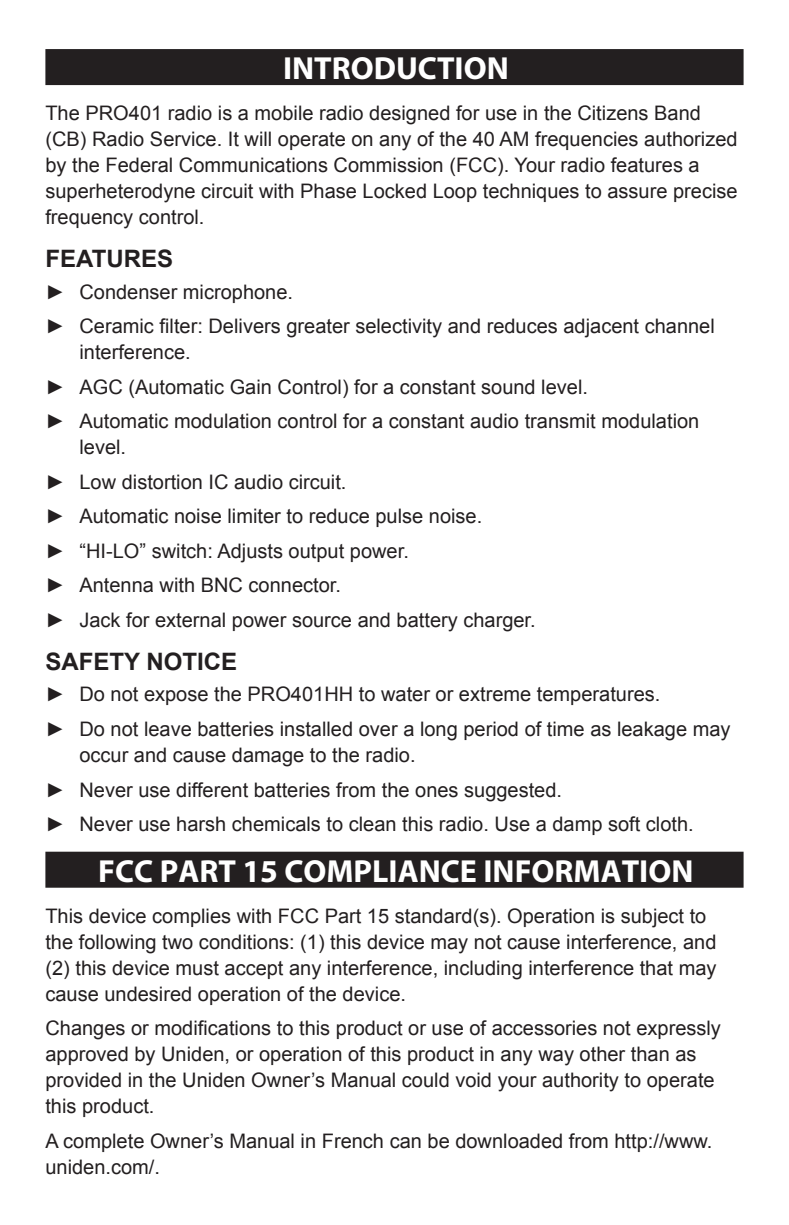
<style>
.page{position:relative;width:789px;height:1225px;background:#fff}
.page>*{position:absolute;margin:0;border:0;box-sizing:border-box;transform-origin:0 0}
.t1{font:700 32px "Myriad Pro";color:#fff}
.t2{font:700 24px "Arial";color:#231f20}
.t3{font:20px/26px "Arial";color:#231f20}
</style>
<div class="page">
<div style="left:45px;top:49px;width:698px;height:36px;background:#231f20"></div>
<div style="left:45px;top:851px;width:698px;height:36px;background:#231f20"></div>
<h1 class="t1" style="left:283px;top:47px;width:227px">INTRODUCTION</h1>
<p class="t3" style="left:45px;top:100px;width:693px">The PRO401 radio is a mobile radio designed for use in the Citizens Band (CB) Radio Service. It will operate on any of the 40 AM frequencies authorized by the Federal Communications Commission (FCC). Your radio features a superheterodyne circuit with Phase Locked Loop techniques to assure precise frequency control.</p>
<p class="t2" style="left:45px;top:242px;width:129px">FEATURES</p>
<p class="t3" style="left:45px;top:275px;width:670px;line-height:34.4px">► Condenser microphone.<br>► Ceramic filter: Delivers greater selectivity and reduces adjacent channel</p>
<p class="t3" style="left:45px;top:335px;width:655px;line-height:34.4px;text-indent:34px">interference.<br>► AGC (Automatic Gain Control) for a constant sound level.<br>► Automatic modulation control for a constant audio transmit modulation</p>
<p class="t3" style="left:45px;top:430px;width:491px;line-height:34.4px;text-indent:34px">level.<br>► Low distortion IC audio circuit.<br>► Automatic noise limiter to reduce pulse noise.<br>► “HI-LO” switch: Adjusts output power.<br>► Antenna with BNC connector.<br>► Jack for external power source and battery charger.</p>
<p class="t2" style="left:45px;top:645px;width:193px">SAF ETY NOTIC E</p>
<p class="t3" style="left:45px;top:677px;width:686px;line-height:34.4px">► Do not expose the PRO401HH to water or extreme temperatures.<br>► Do not leave batteries installed over a long period of time as leakage may</p>
<p class="t3" style="left:45px;top:738px;width:649px;line-height:34.4px;text-indent:34px">occur and cause damage to the radio.<br>► Never use different batteries from the ones suggested.<br>► Never use harsh chemicals to clean this radio. Use a damp soft cloth.</p>
<h1 class="t1" style="left:98px;top:850px;width:415px">FCC PART 15 COMPLIANCE INFOR</h1>
<h1 class="t1" style="left:573px;top:850px;width:67px">MATION</h1>
<p class="t3" style="left:45px;top:902px;width:672px">This device complies with FCC Part 15 standard(s). Operation is subject to the following two conditions: (1) this device may not cause interference, and (2) this device must accept any interference, including interference that may cause undesired operation of the device.</p>
<p class="t3" style="left:45px;top:1015px;width:676px">Changes or modifications to this product or use of accessories not expressly approved by Uniden, or operation of this product in any way other than as provided in the Uniden Owner’s Manual could void your authority to operate this product.</p>
<p class="t3" style="left:45px;top:1127px;width:668px">A complete Owner’s Manual in French can be downloaded from http://www. uniden.com/.</p>
</div>
